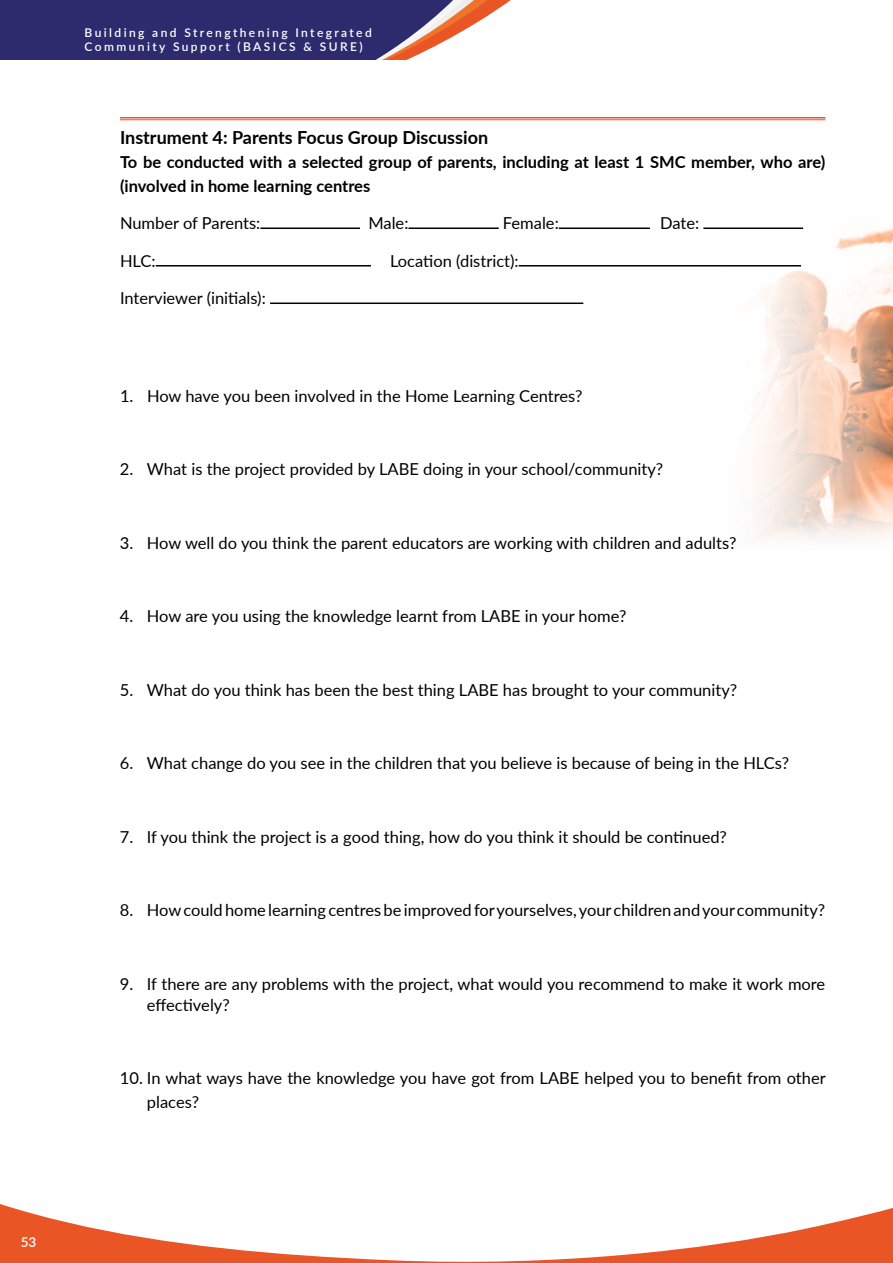
<style>
.page{position:relative;width:893px;height:1263px;background:#fff}
.page>*{position:absolute;margin:0;border:0;box-sizing:border-box;transform-origin:0 0}
.t1{font:700 18px "Lato";color:#000}
.t2{font:16.5px/21px "Lato";color:#000}
.t3{font:700 16.5px/24px "Lato";color:#000}
.t4{font:600 13.5px "Lato";color:#fff}
.t5{font:600 12px/14.4px "Lato";letter-spacing:.2em;color:#fff}
</style>
<div class="page">
<svg style="left:0;top:0;width:511px;height:60px;background:#50467a"></svg>
<svg style="left:0;top:1204px;width:893px;height:59px"></svg>
<img style="left:711px;top:117px;width:182px;height:421px">
<hr style="left:120px;top:117px;width:705px;height:2px;background:#e95526">
<hr style="left:120px;top:119px;width:705px;height:1px;background:#e95526">
<hr style="left:260px;top:227px;width:100px;height:2px;background:#000">
<hr style="left:408px;top:227px;width:91px;height:2px;background:#000">
<hr style="left:559px;top:227px;width:91px;height:2px;background:#000">
<hr style="left:703px;top:227px;width:100px;height:2px;background:#000">
<hr style="left:156px;top:265px;width:215px;height:1px;background:#000">
<hr style="left:519px;top:265px;width:282px;height:1px;background:#000">
<hr style="left:270px;top:302px;width:313px;height:2px;background:#000">
<p class="t5" style="left:85px;top:25px;width:289px">Building and Strengthening Integrated<br>Community Support (BASICS &amp; SURE)</p>
<p class="t1" style="left:120px;top:124px;width:370px">Instrument 4: Parents Focus Group Discussion</p>
<p class="t3" style="left:120px;top:149px;width:707px">To be conducted with a selected group of parents, including at least 1 SMC member, who are) (involved in home learning centres</p>
<p class="t2" style="left:120px;top:212px;width:142px">Number of Parents:</p>
<p class="t2" style="left:368px;top:212px;width:42px">Male:</p>
<p class="t2" style="left:503px;top:212px;width:57px">Female:</p>
<p class="t2" style="left:660px;top:212px;width:41px">Date:</p>
<p class="t2" style="left:120px;top:249px;width:37px">HLC:</p>
<p class="t2" style="left:390px;top:249px;width:130px">Location (district):</p>
<p class="t2" style="left:120px;top:287px;width:147px">Interviewer (initials):</p>
<p class="t2" style="left:120px;top:384px;width:464px">1. How have you been involved in the Home Learning Centres?</p>
<p class="t2" style="left:120px;top:458px;width:545px">2. What is the project provided by LABE doing in your school/community?</p>
<p class="t2" style="left:120px;top:531px;width:618px">3. How well do you think the parent educators are working with children and adults?</p>
<p class="t2" style="left:120px;top:605px;width:508px">4. How are you using the knowledge learnt from LABE in your home?</p>
<p class="t2" style="left:120px;top:678px;width:619px">5. What do you think has been the best thing LABE has brought to your community?</p>
<p class="t2" style="left:120px;top:752px;width:671px">6. What change do you see in the children that you believe is because of being in the HLCs?</p>
<p class="t2" style="left:120px;top:825px;width:609px">7. If you think the project is a good thing, how do you think it should be continued?</p>
<p class="t2" style="left:120px;top:899px;width:707px">8. Howcould home learning centresbe improvedforyourselves,your children andyour community?</p>
<p class="t2" style="left:147px;top:972px;width:680px;text-indent:-27px">9. If there are any problems with the project, what would you recommend to make it work more effectively?</p>
<p class="t2" style="left:147px;top:1065px;width:680px;line-height:24px;text-indent:-27px">10. In what ways have the knowledge you have got from LABE helped you to benefit from other places?</p>
<p class="t4" style="left:21px;top:1232px;width:17px">53</p>
</div>
